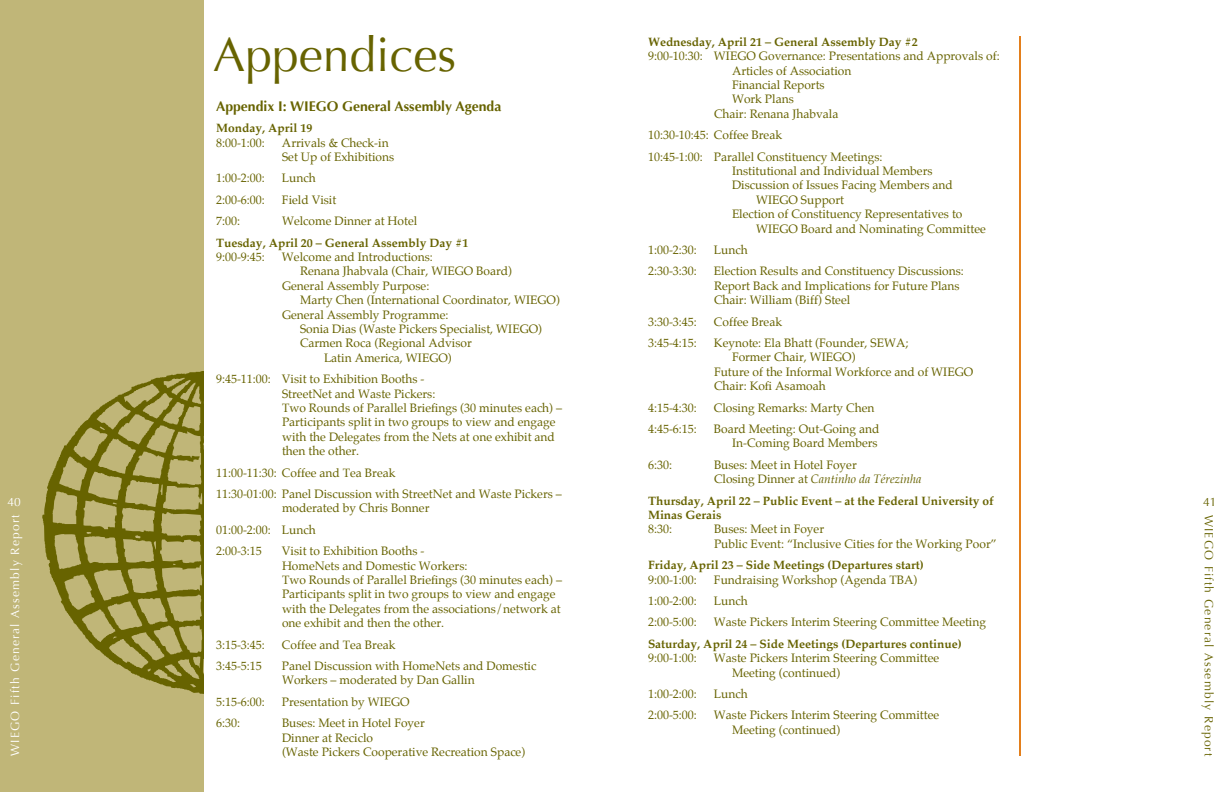
<style>
.page{position:relative;width:1224px;height:792px;background:#fff}
.page>*{position:absolute;margin:0;border:0;box-sizing:border-box;transform-origin:0 0}
.t1{font:48px "Optima";color:#676300}
.t2{font:700 14px "Optima";color:#676300}
.t3{font:12px/14.4px "Palatino";color:#676300}
.t4{font:700 12px/14.4px "Palatino";color:#676300}
.t5{font:12px "Optima";letter-spacing:.1em;color:#fff}
.t6{font:12px "Optima";letter-spacing:.1em;color:#676300}
.s1{font-style:italic}
</style>
<div class="page">
<div style="left:0;top:0;width:204px;height:792px;background:#c0b678"></div>
<hr style="left:1019px;top:36px;width:2px;height:720px;background:#e37f1c">
<svg style="left:42px;top:371px;width:162px;height:323px"></svg>
<p class="t5" style="left:8px;top:495px;width:15px">40</p>
<p class="t5" style="left:8px;top:756px;width:243px;rotate:-90deg">WIEGO Fifth General Assembly Report</p>
<h1 class="t1" style="left:213px;top:27px;width:244px">Appendices</h1>
<p class="t4" style="left:648px;top:35px;width:271px">Wednesday, April 21 – General Assembly Day #2</p>
<p class="t3" style="left:648px;top:49px;width:353px">9:00-10:30: WIEGO Governance: Presentations and Approvals of:</p>
<p class="t3" style="left:732px;top:64px;width:121px">Articles of Association</p>
<p class="t3" style="left:732px;top:78px;width:94px">Financial Reports</p>
<p class="t3" style="left:732px;top:92px;width:63px">Work Plans</p>
<p class="t3" style="left:714px;top:107px;width:126px">Chair: Renana Jhabvala</p>
<p class="t3" style="left:648px;top:125px;width:236px;line-height:21.4px">10:30-10:45: Coffee Break<br>10:45-1:00: Parallel Constituency Meetings:</p>
<p class="t3" style="left:732px;top:164px;width:202px">Institutional and Individual Members</p>
<p class="t3" style="left:732px;top:178px;width:222px">Discussion of Issues Facing Members and</p>
<p class="t3" style="left:756px;top:193px;width:90px">WIEGO Support</p>
<p class="t3" style="left:732px;top:207px;width:232px">Election of Constituency Representatives to</p>
<p class="t3" style="left:756px;top:222px;width:231px">WIEGO Board and Nominating Committee</p>
<p class="t3" style="left:648px;top:243px;width:50px">1:00-2:30:</p>
<p class="t3" style="left:714px;top:243px;width:35px">Lunch</p>
<p class="t3" style="left:648px;top:264px;width:50px">2:30-3:30:</p>
<p class="t3" style="left:714px;top:264px;width:251px">Election Results and Constituency Discussions:<br>Report Back and Implications for Future Plans<br>Chair: William (Biff) Steel</p>
<p class="t3" style="left:648px;top:315px;width:50px">3:30-3:45:</p>
<p class="t3" style="left:714px;top:315px;width:70px">Coffee Break</p>
<p class="t3" style="left:648px;top:336px;width:50px">3:45-4:15:</p>
<p class="t3" style="left:714px;top:336px;width:196px">Keynote: Ela Bhatt (Founder, SEWA;</p>
<p class="t3" style="left:732px;top:350px;width:125px">Former Chair, WIEGO)</p>
<p class="t3" style="left:714px;top:365px;width:261px">Future of the Informal Workforce and of WIEGO</p>
<p class="t3" style="left:714px;top:379px;width:113px">Chair: Kofi Asamoah</p>
<p class="t3" style="left:648px;top:401px;width:50px">4:15-4:30:</p>
<p class="t3" style="left:714px;top:401px;width:162px">Closing Remarks: Marty Chen</p>
<p class="t3" style="left:648px;top:422px;width:50px">4:45-6:15:</p>
<p class="t3" style="left:714px;top:422px;width:167px;text-align:right">Board Meeting: Out-Going and<br>In-Coming Board Members</p>
<p class="t3" style="left:648px;top:458px;width:25px">6:30:</p>
<p class="t3" style="left:714px;top:458px;width:209px">Buses: Meet in Hotel Foyer<br>Closing Dinner at <span class="s1">Cantinho da Térezinha</span></p>
<p class="t4" style="left:648px;top:493px;width:347px">Thursday, April 22 – Public Event – at the Federal University of<br>Minas Gerais</p>
<p class="t3" style="left:648px;top:522px;width:25px">8:30:</p>
<p class="t3" style="left:714px;top:522px;width:284px">Buses: Meet in Foyer<br>Public Event: “Inclusive Cities for the Working Poor”</p>
<p class="t4" style="left:648px;top:558px;width:277px">Friday, April 23 – Side Meetings (Departures start)</p>
<p class="t3" style="left:648px;top:573px;width:50px">9:00-1:00:</p>
<p class="t3" style="left:714px;top:573px;width:205px">Fundraising Workshop (Agenda TBA)</p>
<p class="t3" style="left:648px;top:594px;width:50px">1:00-2:00:</p>
<p class="t3" style="left:714px;top:594px;width:35px">Lunch</p>
<p class="t3" style="left:648px;top:615px;width:50px">2:00-5:00:</p>
<p class="t3" style="left:714px;top:615px;width:274px">Waste Pickers Interim Steering Committee Meeting</p>
<p class="t4" style="left:648px;top:637px;width:315px">Saturday, April 24 – Side Meetings (Departures continue)</p>
<p class="t3" style="left:648px;top:651px;width:50px">9:00-1:00:</p>
<p class="t3" style="left:732px;top:651px;width:209px;text-indent:-18px">Waste Pickers Interim Steering Committee<br>Meeting (continued)</p>
<p class="t3" style="left:648px;top:687px;width:50px">1:00-2:00:</p>
<p class="t3" style="left:714px;top:687px;width:35px">Lunch</p>
<p class="t3" style="left:648px;top:708px;width:50px">2:00-5:00:</p>
<p class="t3" style="left:732px;top:708px;width:209px;text-indent:-18px">Waste Pickers Interim Steering Committee<br>Meeting (continued)</p>
<p class="t2" style="left:216px;top:98px;width:287px">Appendix I: WIEGO General Assembly Agenda</p>
<p class="t4" style="left:216px;top:121px;width:98px">Monday, April 19</p>
<p class="t3" style="left:216px;top:136px;width:50px">8:00-1:00:</p>
<p class="t3" style="left:282px;top:136px;width:114px">Arrivals &amp; Check-in<br>Set Up of Exhibitions</p>
<p class="t3" style="left:216px;top:171px;width:50px">1:00-2:00:</p>
<p class="t3" style="left:282px;top:171px;width:35px">Lunch</p>
<p class="t3" style="left:216px;top:193px;width:50px">2:00-6:00:</p>
<p class="t3" style="left:282px;top:193px;width:56px">Field Visit</p>
<p class="t3" style="left:216px;top:214px;width:25px">7:00:</p>
<p class="t3" style="left:282px;top:214px;width:137px">Welcome Dinner at Hotel</p>
<p class="t4" style="left:216px;top:236px;width:254px">Tuesday, April 20 – General Assembly Day #1</p>
<p class="t3" style="left:216px;top:250px;width:50px">9:00-9:45:</p>
<p class="t3" style="left:282px;top:250px;width:152px">Welcome and Introductions:</p>
<p class="t3" style="left:300px;top:264px;width:214px">Renana Jhabvala (Chair, WIEGO Board)</p>
<p class="t3" style="left:282px;top:279px;width:149px">General Assembly Purpose:</p>
<p class="t3" style="left:300px;top:293px;width:262px">Marty Chen (International Coordinator, WIEGO)</p>
<p class="t3" style="left:282px;top:308px;width:168px">General Assembly Programme:</p>
<p class="t3" style="left:300px;top:322px;width:244px">Sonia Dias (Waste Pickers Specialist, WIEGO)</p>
<p class="t3" style="left:300px;top:336px;width:173px">Carmen Roca (Regional Advisor</p>
<p class="t3" style="left:324px;top:351px;width:129px">Latin America, WIEGO)</p>
<p class="t3" style="left:282px;top:372px;width:282px;text-indent:-66px">9:45-11:00: Visit to Exhibition Booths -<br>StreetNet and Waste Pickers:<br>Two Rounds of Parallel Briefings (30 minutes each) – Participants split in two groups to view and engage with the Delegates from the Nets at one exhibit and then the other.</p>
<p class="t3" style="left:216px;top:462px;width:347px;line-height:21.4px">11:00-11:30: Coffee and Tea Break<br>11:30-01:00: Panel Discussion with StreetNet and Waste Pickers –</p>
<p class="t3" style="left:216px;top:498px;width:215px;line-height:21.4px;text-indent:66px">moderated by Chris Bonner<br>01:00-2:00: Lunch<br>2:00-3:15</p>
<p class="t3" style="left:282px;top:544px;width:282px">Visit to Exhibition Booths -<br>HomeNets and Domestic Workers:<br>Two Rounds of Parallel Briefings (30 minutes each) – Participants split in two groups to view and engage with the Delegates from the associations/network at one exhibit and then the other.</p>
<p class="t3" style="left:216px;top:638px;width:50px">3:15-3:45:</p>
<p class="t3" style="left:282px;top:638px;width:115px">Coffee and Tea Break</p>
<p class="t3" style="left:216px;top:659px;width:47px">3:45-5:15</p>
<p class="t3" style="left:282px;top:659px;width:256px">Panel Discussion with HomeNets and Domestic<br>Workers – moderated by Dan Gallin</p>
<p class="t3" style="left:216px;top:695px;width:50px">5:15-6:00:</p>
<p class="t3" style="left:282px;top:695px;width:129px">Presentation by WIEGO</p>
<p class="t3" style="left:216px;top:716px;width:25px">6:30:</p>
<p class="t3" style="left:282px;top:716px;width:245px">Buses: Meet in Hotel Foyer<br>Dinner at Reciclo<br>(Waste Pickers Cooperative Recreation Space)</p>
<p class="t6" style="left:1203px;top:495px;width:15px">41</p>
<p class="t6" style="left:1216px;top:515px;width:243px;rotate:90deg">WIEGO Fifth General Assembly Report</p>
</div>
